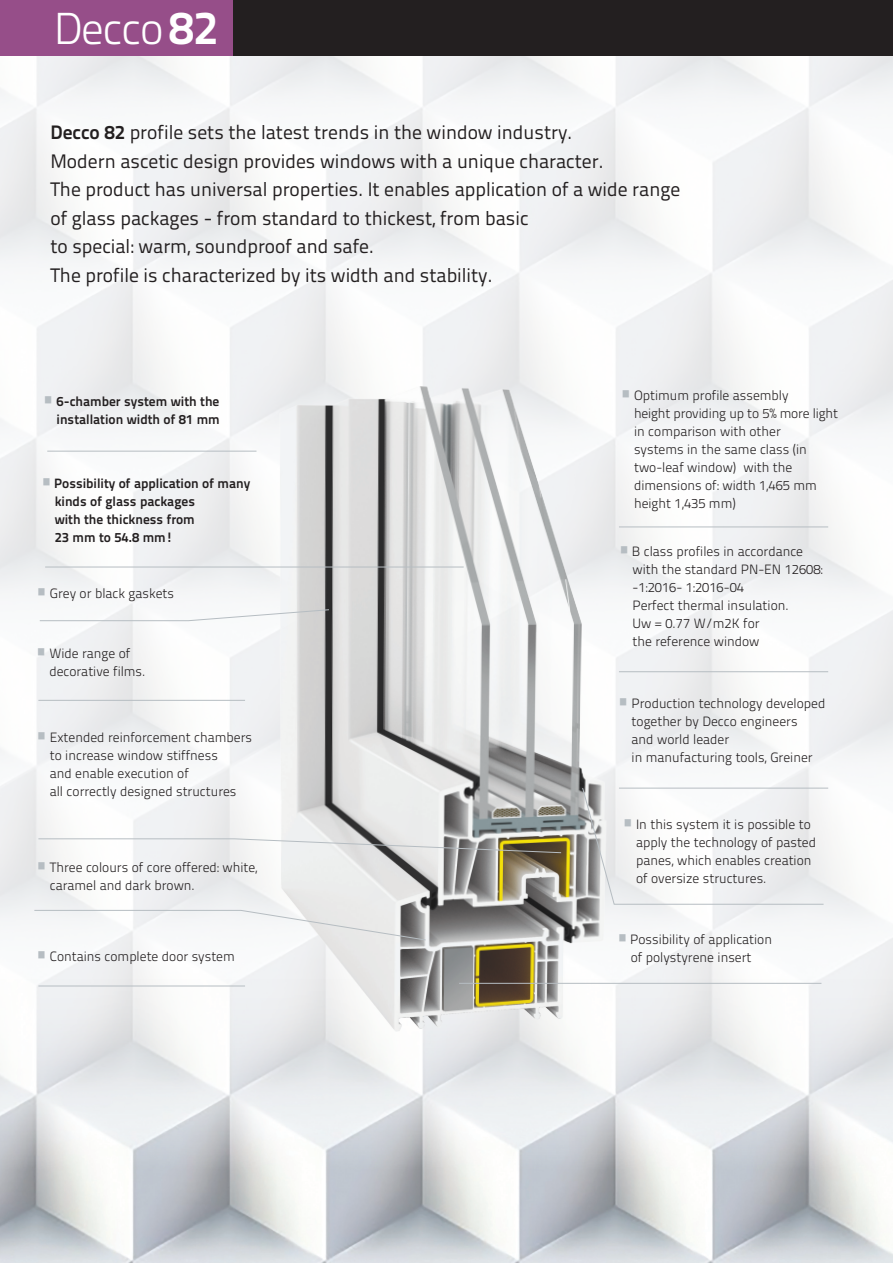
<style>
.page{position:relative;width:893px;height:1263px;background:#fff}
.page>*{position:absolute;margin:0;border:0;box-sizing:border-box;transform-origin:0 0}
.t1{font:300 44.7px "Titillium Text 22 L";letter-spacing:-.02em;color:#fff}
.t2{font:19.5px/28.5px "Titillium Text 22 L";color:#231f20}
.t3{font:300 13.5px/18px "Titillium Text 22 L";color:#231f20}
.t4{font:700 13.5px/18px "Titillium Text 22 L";color:#231f20;text-align:right}
.s1{font-weight:700;font-size:46.8px}
.s2{font-weight:700}
.s3{font-size:25.5px;color:#b6bdc2}
.s4{font-weight:700;font-size:25.5px;color:#b6bdc2}
</style>
<div class="page">
<img style="left:0;top:55px;width:893px;height:917px">
<img style="left:0;top:972px;width:893px;height:291px">
<img style="left:172px;top:363px;width:488px;height:682px">
<hr style="left:45px;top:567px;width:419px;height:1px;background:#b6bdc2">
<svg style="left:38px;top:838px;width:524px;height:15px"></svg>
<hr style="left:619px;top:527px;width:209px;height:1px;background:#b6bdc2">
<hr style="left:47px;top:451px;width:209px;height:1px;background:#b6bdc2">
<svg style="left:39px;top:609px;width:291px;height:12px"></svg>
<svg style="left:34px;top:910px;width:392px;height:31px"></svg>
<svg style="left:582px;top:787px;width:242px;height:118px"></svg>
<hr style="left:459px;top:983px;width:362px;height:1px;background:#b6bdc2">
<hr style="left:38px;top:700px;width:207px;height:1px;background:#b6bdc2">
<hr style="left:38px;top:986px;width:207px;height:1px;background:#b6bdc2">
<div style="left:0;top:0;width:893px;height:55px;background:#231f20"></div>
<div style="left:0;top:0;width:233px;height:55px;background:#964e89"></div>
<hr style="left:619px;top:671px;width:209px;height:1px;background:#b6bdc2">
<hr style="left:619px;top:788px;width:209px;height:1px;background:#b6bdc2">
<h1 class="t1" style="left:53px;top:-4px;width:167px">Decco<span class="s1">82</span></h1>
<p class="t2" style="left:50px;top:117px;width:523px"><span class="s2">Decco 82</span> profile sets the latest trends in the window industry.</p>
<p class="t2" style="left:50px;top:146px;width:555px">Modern ascetic design provides windows with a unique character.</p>
<p class="t2" style="left:50px;top:174px;width:632px">The product has universal properties. It enables application of a wide range of glass packages - from standard to thickest, from basic</p>
<p class="t2" style="left:50px;top:231px;width:325px">to special: warm, soundproof and safe.</p>
<p class="t2" style="left:50px;top:260px;width:444px">The profile is characterized by its width and stability.</p>
<p class="t4" style="left:42px;top:391px;width:180px"><span class="s3">•</span> 6-chamber system with the installation width of 81 mm</p>
<p class="t4" style="left:55px;top:473px;width:197px;text-align:left;text-indent:-15px"><span class="s3">•</span>Possibility of application of many kinds of glass packages</p>
<p class="t4" style="left:55px;top:509px;width:142px">with the thickness from</p>
<p class="t4" style="left:55px;top:527px;width:120px">23 mm to 54.8 mm!</p>
<p class="t3" style="left:35px;top:583px;width:141px"><span class="s4">•</span> Grey or black gaskets</p>
<p class="t3" style="left:34px;top:643px;width:98px"><span class="s4">•</span> Wide range of</p>
<p class="t3" style="left:49px;top:661px;width:98px">decorative films.</p>
<p class="t3" style="left:50px;top:727px;width:204px;text-indent:-15px"><span class="s4">•</span> Extended reinforcement chambers to increase window stiffness<br>and enable execution of</p>
<p class="t3" style="left:50px;top:781px;width:188px">all correctly designed structures</p>
<p class="t3" style="left:50px;top:857px;width:209px;text-indent:-15px"><span class="s4">•</span> Three colours of core offered: white, caramel and dark brown.</p>
<p class="t3" style="left:35px;top:947px;width:202px"><span class="s4">•</span> Contains complete door system</p>
<p class="t3" style="left:634px;top:386px;width:205px;text-indent:-15px"><span class="s4">•</span> Optimum profile assembly<br>height providing up to 5% more light in comparison with other<br>systems in the same class (in two-leaf window) with the</p>
<p class="t3" style="left:634px;top:476px;width:184px">dimensions of: width 1,465 mm height 1,435 mm)</p>
<p class="t3" style="left:617px;top:541px;width:187px"><span class="s4">•</span>B class profiles in accordance</p>
<p class="t3" style="left:632px;top:559px;width:192px">with the standard PN-EN 12608: -1:2016- 1:2016-04</p>
<p class="t3" style="left:632px;top:595px;width:158px">Perfect thermal insulation.<br>Uw = 0.77 W/m2K for<br>the reference window</p>
<p class="t3" style="left:617px;top:693px;width:210px"><span class="s4">•</span>Production technology developed</p>
<p class="t3" style="left:632px;top:711px;width:167px">together by Decco engineers</p>
<p class="t3" style="left:632px;top:729px;width:99px">and world leader</p>
<p class="t3" style="left:632px;top:747px;width:183px">in manufacturing tools, Greiner</p>
<p class="t3" style="left:636px;top:815px;width:182px;text-indent:-15px"><span class="s4">•</span> In this system it is possible to apply the technology of pasted panes, which enables creation of oversize structures.</p>
<p class="t3" style="left:616px;top:929px;width:158px;text-align:center"><span class="s4">•</span>Possibility of application of polystyrene insert</p>
</div>
